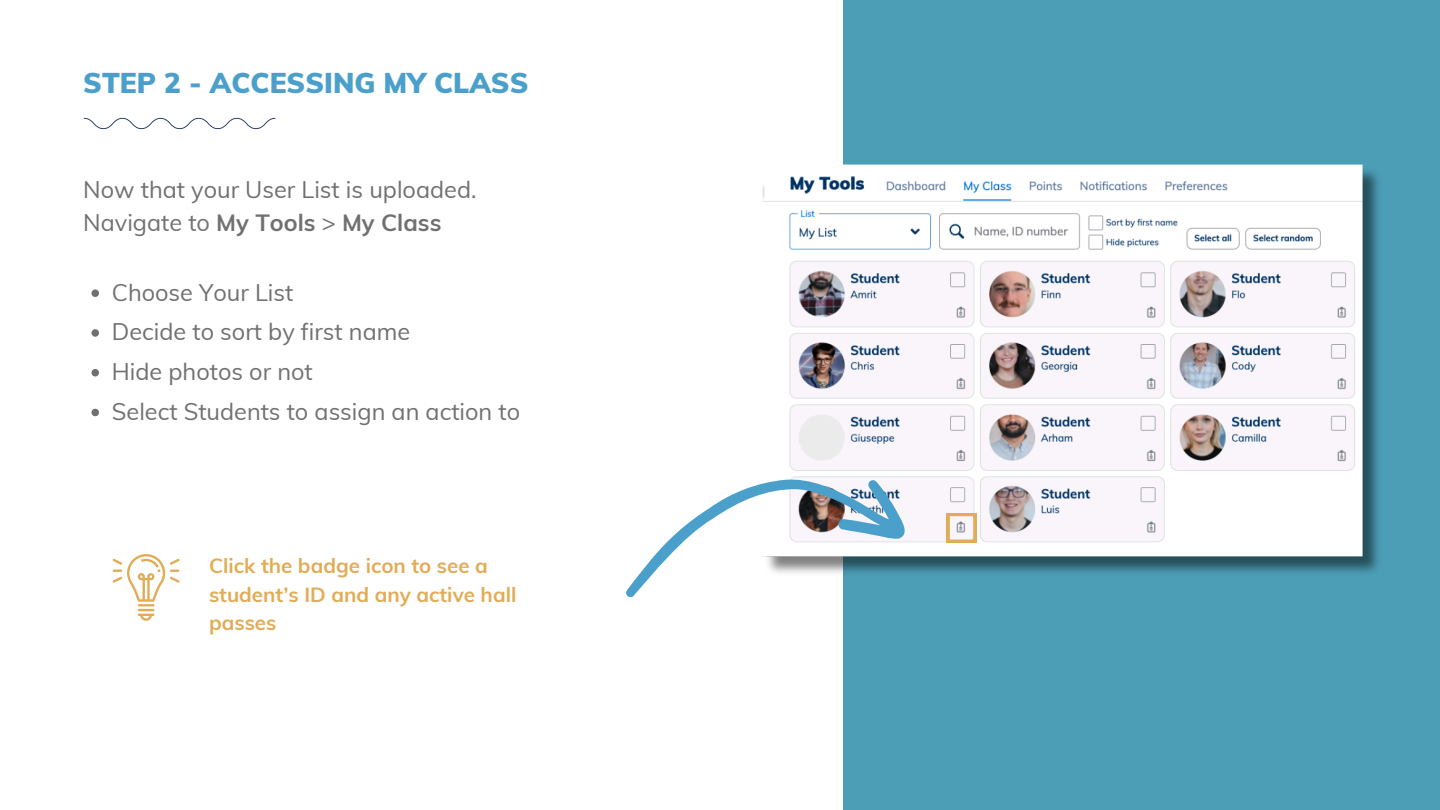
<style>
.page{position:relative;width:1440px;height:810px;background:#fff}
.page>*{position:absolute;margin:0;border:0;box-sizing:border-box;transform-origin:0 0}
.t1{font:900 28px "Muli";color:#4ba0cb}
.t2{font:23.5px/33px "Muli";color:#707070}
.t3{font:700 20.5px/28.5px "Muli";color:#e2ac56}
.s1{font-weight:700}
</style>
<div class="page">
<svg style="left:113px;top:554px;width:66px;height:66px"></svg>
<svg style="left:84px;top:118px;width:191px;height:11px"></svg>
<div style="left:843px;top:0;width:597px;height:810px;background:#4c9db6"></div>
<img style="left:762px;top:164px;width:616px;height:408px">
<svg style="left:626px;top:399px;width:299px;height:199px"></svg>
<svg style="left:947px;top:513px;width:29px;height:29px"></svg>
<svg style="left:91px;top:289px;width:8px;height:8px"></svg>
<svg style="left:91px;top:329px;width:8px;height:8px"></svg>
<svg style="left:91px;top:369px;width:8px;height:7px"></svg>
<svg style="left:91px;top:409px;width:8px;height:7px"></svg>
<p class="t1" style="left:83px;top:65px;width:447px">STEP 2 - ACCESSING MY CLASS</p>
<p class="t2" style="left:83px;top:173px;width:395px">Now that your User List is uploaded.<br>Navigate to <span class="s1">My Tools</span> &gt; <span class="s1">My Class</span></p>
<h2 class="t2" style="left:112px;top:275px;width:183px">Choose Your List</h2>
<p class="t2" style="left:112px;top:315px;width:300px">Decide to sort by first name</p>
<p class="t2" style="left:112px;top:355px;width:202px">Hide photos or not</p>
<p class="t2" style="left:112px;top:395px;width:410px">Select Students to assign an action to</p>
<p class="t3" style="left:209px;top:551px;width:309px">Click the badge icon to see a student’s ID and any active hall passes</p>
</div>
